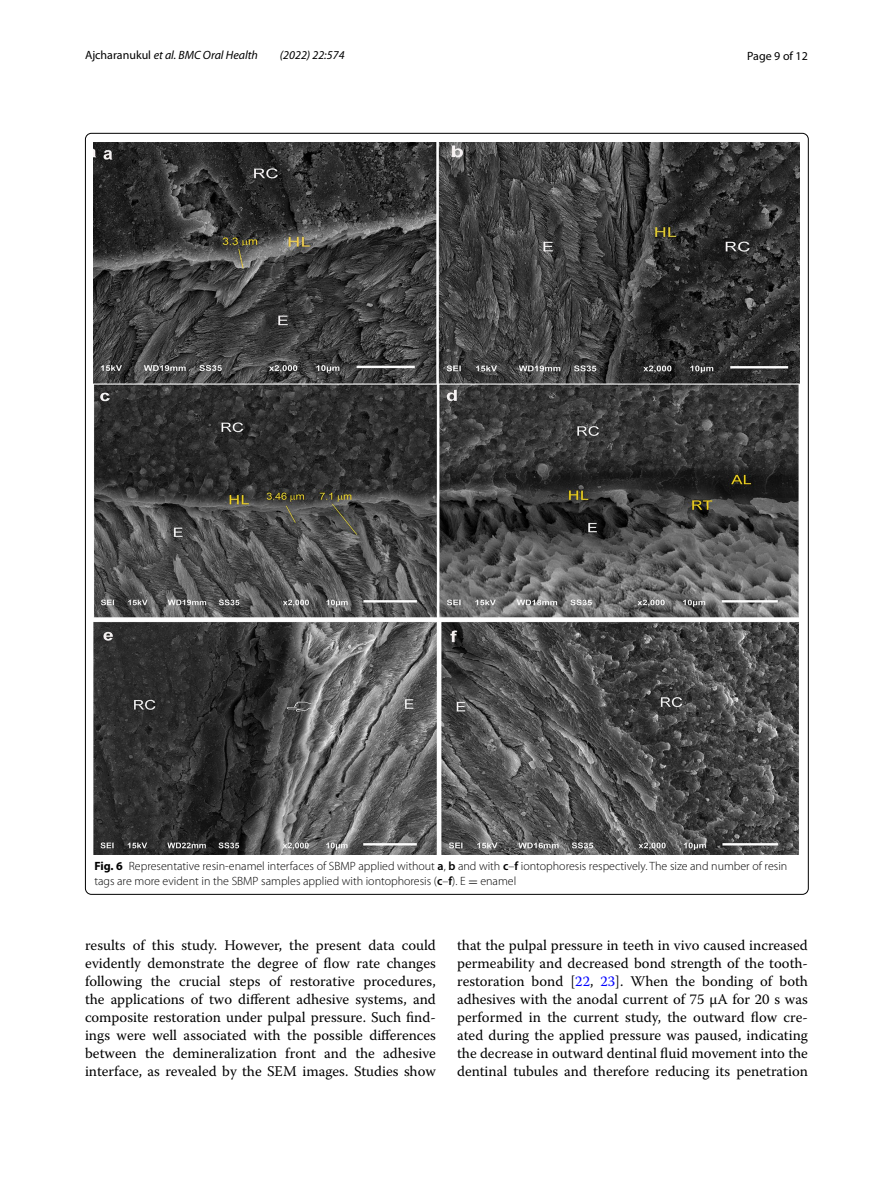
<style>
.page{position:relative;width:893px;height:1187px;background:#fff}
.page>*{position:absolute;margin:0;border:0;box-sizing:border-box;transform-origin:0 0}
.t1{font:14.7px/18px "Warnock Pro";color:#000;text-align:justify}
.t2{font:300 12px/15px "Myriad Pro";color:#000}
.t3{font:italic 12px "Myriad Pro";color:#000}
.t4{font:12px "Myriad Pro";color:#000}
.s1{font-style:normal}
.s2{font-weight:700}
.s3{font-weight:600}
.s4{font-family:"MTSY";font-weight:400}
.s5{color:#00f}
</style>
<div class="page">
<img style="left:94px;top:142px;width:706px;height:712px">
<p class="t3" style="left:85px;top:48px;width:174px"><span class="s1">Ajcharanukul</span> et al. BMC Oral Health</p>
<p class="t3" style="left:280px;top:48px;width:66px">(2022) 22:574</p>
<p class="t4" style="left:747px;top:48px;width:62px">Page 9 of 12</p>
<p class="t2" style="left:94px;top:858px;width:694px"><span class="s2">Fig. 6</span> Representative resin-enamel interfaces of SBMP applied without <span class="s3">a</span>, <span class="s3">b</span> and with <span class="s3">c</span>–<span class="s3">f</span> iontophoresis respectively. The size and number of resin tags are more evident in the SBMP samples applied with iontophoresis (<span class="s3">c</span>–<span class="s3">f</span>). E <span class="s4">=</span> enamel</p>
<p class="t1" style="left:85px;top:935px;width:352px">results of this study. However, the present data could evidently demonstrate the degree of flow rate changes following the crucial steps of restorative procedures, the applications of two different adhesive systems, and composite restoration under pulpal pressure. Such find&shy;ings were well associated with the possible differences between the demineralization front and the adhesive interface, as revealed by the SEM images. Studies show</p>
<p class="t1" style="left:457px;top:935px;width:352px">that the pulpal pressure in teeth in vivo caused increased permeability and decreased bond strength of the tooth&shy;restoration bond [<span class="s5">22</span>, <span class="s5">23</span>]. When the bonding of both adhesives with the anodal current of 75 μA for 20 s was performed in the current study, the outward flow cre&shy;ated during the applied pressure was paused, indicating the decrease in outward dentinal fluid movement into the dentinal tubules and therefore reducing its penetration</p>
</div>
